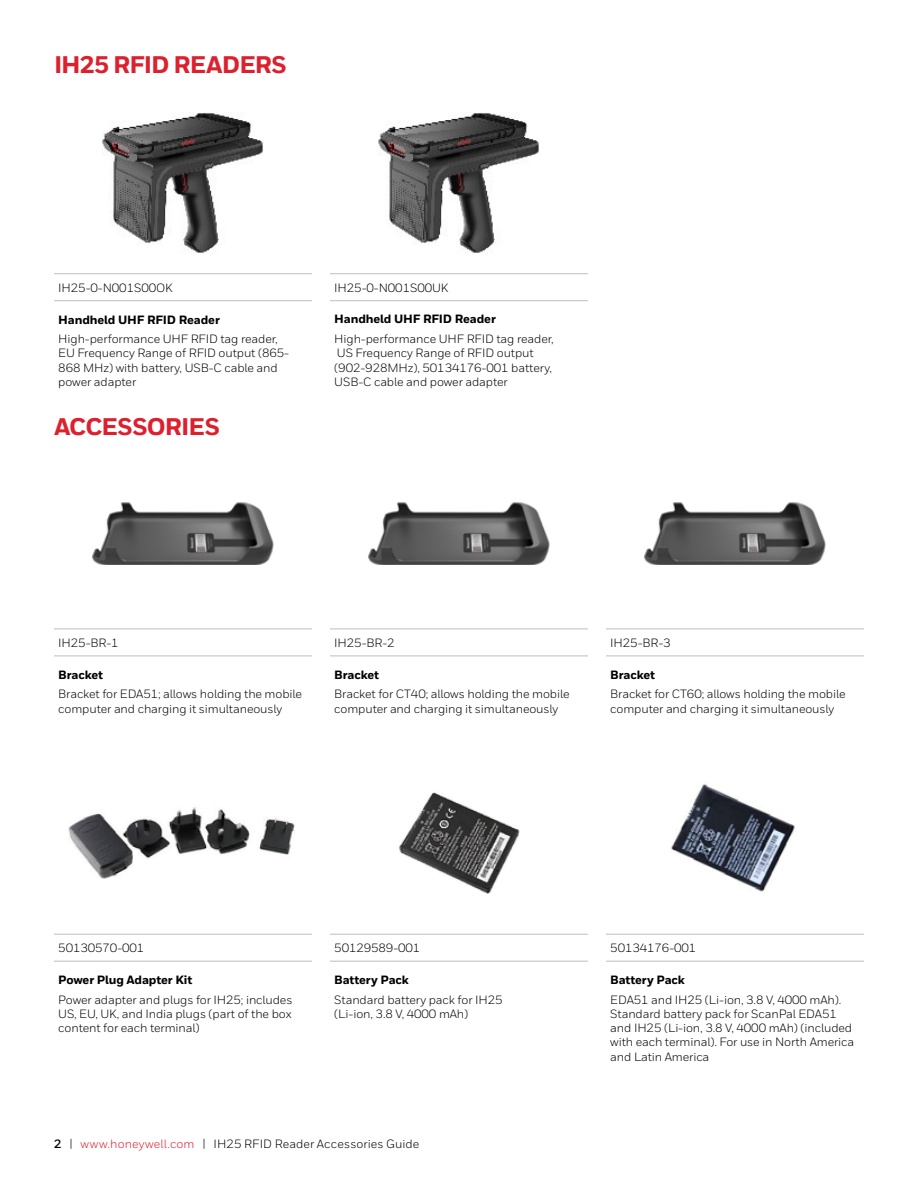
<style>
.page{position:relative;width:918px;height:1188px;background:#fff}
.page>*{position:absolute;margin:0;border:0;box-sizing:border-box;transform-origin:0 0}
.t1{font:800 24px "Honeywell Sans";letter-spacing:-.035em;color:#dc202e}
.t2{font:12px/14.2px "Honeywell Sans";letter-spacing:-.01em;color:#000}
.t3{font:800 12px "Honeywell Sans";letter-spacing:-.01em;color:#000}
.t4{font:12px "Honeywell Sans";letter-spacing:.01em;color:#000}
.s1{font-weight:700}
.s2{color:#dc202e}
</style>
<div class="page">
<hr style="left:54px;top:273px;width:258px;height:1px;background:#bcbec0">
<hr style="left:330px;top:273px;width:258px;height:1px;background:#bcbec0">
<hr style="left:54px;top:300px;width:258px;height:1px;background:#bcbec0">
<hr style="left:330px;top:300px;width:258px;height:1px;background:#bcbec0">
<img style="left:102px;top:113px;width:161px;height:140px">
<img style="left:378px;top:113px;width:161px;height:140px">
<hr style="left:54px;top:629px;width:258px;height:1px;background:#bcbec0">
<hr style="left:330px;top:629px;width:258px;height:1px;background:#bcbec0">
<hr style="left:606px;top:629px;width:258px;height:1px;background:#bcbec0">
<hr style="left:54px;top:656px;width:258px;height:1px;background:#bcbec0">
<hr style="left:330px;top:656px;width:258px;height:1px;background:#bcbec0">
<hr style="left:606px;top:656px;width:258px;height:1px;background:#bcbec0">
<hr style="left:54px;top:934px;width:258px;height:1px;background:#bcbec0">
<hr style="left:330px;top:934px;width:258px;height:1px;background:#bcbec0">
<hr style="left:606px;top:934px;width:258px;height:1px;background:#bcbec0">
<hr style="left:54px;top:961px;width:258px;height:1px;background:#bcbec0">
<hr style="left:330px;top:961px;width:258px;height:1px;background:#bcbec0">
<hr style="left:606px;top:961px;width:258px;height:1px;background:#bcbec0">
<img style="left:92px;top:502px;width:182px;height:63px">
<img style="left:368px;top:502px;width:182px;height:63px">
<img style="left:644px;top:502px;width:182px;height:63px">
<img style="left:68px;top:807px;width:227px;height:72px">
<img style="left:399px;top:792px;width:121px;height:101px">
<img style="left:671px;top:784px;width:124px;height:108px">
<h1 class="t1" style="left:54px;top:50px;width:234px">IH25 RFID READERS</h1>
<p class="t2" style="left:58px;top:281px;width:116px">IH25-0-N001S00OK</p>
<p class="t2" style="left:334px;top:281px;width:116px">IH25-0-N001S00UK</p>
<p class="t3" style="left:58px;top:312px;width:163px">Handheld UHF RFID Reader</p>
<p class="t2" style="left:58px;top:332px;width:232px">High-performance UHF RFID tag reader,<br>EU Frequency Range of RFID output (865-<br>868 MHz) with battery, USB-C cable and power adapter</p>
<p class="t3" style="left:334px;top:312px;width:163px">Handheld UHF RFID Reader</p>
<p class="t2" style="left:334px;top:332px;width:221px">High-performance UHF RFID tag reader, US Frequency Range of RFID output (902-928MHz), 50134176-001 battery, USB-C cable and power adapter</p>
<h1 class="t1" style="left:54px;top:411px;width:167px">ACCESSORIES</h1>
<p class="t2" style="left:58px;top:636px;width:62px">IH25-BR-1</p>
<p class="t2" style="left:334px;top:636px;width:62px">IH25-BR-2</p>
<p class="t2" style="left:610px;top:636px;width:62px">IH25-BR-3</p>
<p class="t3" style="left:58px;top:667px;width:46px">Bracket</p>
<p class="t2" style="left:58px;top:687px;width:245px">Bracket for EDA51; allows holding the mobile computer and charging it simultaneously</p>
<p class="t3" style="left:610px;top:667px;width:46px">Bracket</p>
<p class="t2" style="left:610px;top:687px;width:237px">Bracket for CT60; allows holding the mobile computer and charging it simultaneously</p>
<p class="t3" style="left:334px;top:667px;width:46px">Bracket</p>
<p class="t2" style="left:334px;top:687px;width:237px">Bracket for CT40; allows holding the mobile computer and charging it simultaneously</p>
<p class="t2" style="left:58px;top:941px;width:88px">50130570-001</p>
<p class="t2" style="left:334px;top:941px;width:88px">50129589-001</p>
<p class="t2" style="left:610px;top:941px;width:88px">50134176-001</p>
<p class="t3" style="left:58px;top:972px;width:136px">Power Plug Adapter Kit</p>
<p class="t2" style="left:58px;top:992px;width:236px;text-align:justify">Power adapter and plugs for IH25; includes US, EU, UK, and India plugs (part of the box content for each terminal)</p>
<p class="t3" style="left:610px;top:972px;width:76px">Battery Pack</p>
<p class="t2" style="left:610px;top:992px;width:245px">EDA51 and IH25 (Li-ion, 3.8 V, 4000 mAh).<br>Standard battery pack for ScanPal EDA51 and IH25 (Li-ion, 3.8 V, 4000 mAh) (included with each terminal). For use in North America and Latin America</p>
<p class="t3" style="left:334px;top:972px;width:76px">Battery Pack</p>
<p class="t2" style="left:334px;top:992px;width:170px">Standard battery pack for IH25 (Li-ion, 3.8 V, 4000 mAh)</p>
<p class="t4" style="left:54px;top:1136px;width:367px"><span class="s1">2</span> | <span class="s2">www.honeywell.com</span> | IH25 RFID Reader Accessories Guide</p>
</div>
